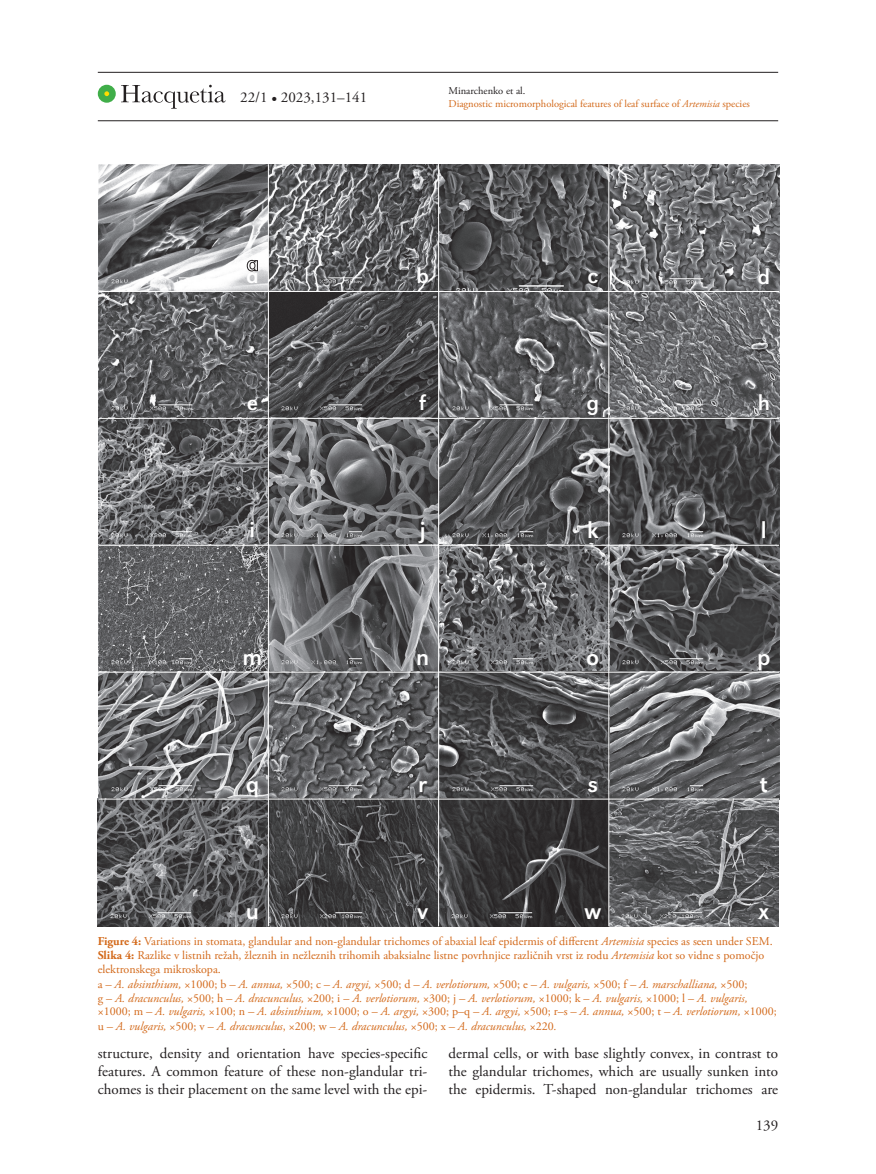
<style>
.page{position:relative;width:876px;height:1174px;background:#fff}
.page>*{position:absolute;margin:0;border:0;box-sizing:border-box;transform-origin:0 0}
.t1{font:24px "URW Grotesk TEE";color:#fff}
.t2{font:22.5px "URW Grotesk TEE";color:#fff}
.t3{font:15px/18px "Adobe Garamond Pro";color:#231f20;text-align:justify}
.t4{font:12px/14.2px "Adobe Garamond Pro";color:#d3691a}
.t5{font:10.5px/12.6px "Adobe Garamond Pro";color:#d3691a}
.s1{color:#231f20}
.s2{font-style:italic}
.s3{font-weight:700}
</style>
<div class="page">
<hr style="left:98px;top:72px;width:680px;height:1px;background:#231f20">
<hr style="left:98px;top:120px;width:680px;height:1px;background:#231f20">
<svg style="left:121px;top:85px;width:105px;height:24px"></svg>
<div style="left:98px;top:85px;width:18px;height:18px;background:#40ae49;border-radius:50%"></div>
<svg style="left:104px;top:91px;width:5px;height:5px"></svg>
<img style="left:98px;top:164px;width:681px;height:762px">
<hr style="left:608px;top:164px;width:1px;height:762px;background:#fff">
<hr style="left:438px;top:164px;width:1px;height:762px;background:#fff">
<hr style="left:268px;top:164px;width:1px;height:762px;background:#fff">
<hr style="left:99px;top:291px;width:680px;height:1px;background:#fff">
<hr style="left:99px;top:418px;width:680px;height:1px;background:#fff">
<hr style="left:99px;top:672px;width:680px;height:1px;background:#fff">
<hr style="left:99px;top:798px;width:680px;height:1px;background:#fff">
<hr style="left:99px;top:545px;width:680px;height:1px;background:#fff">
<svg style="left:247px;top:260px;width:11px;height:11px"></svg>
<p class="t3" style="left:240px;top:89px;width:128px">22/1 • 2023,131–141</p>
<p class="t5" style="left:449px;top:85px;width:303px"><span class="s1">Minarchenko et al.<br></span>Diagnostic micromorphological features of leaf surface of <span class="s2">Artemisia</span> species</p>
<h2 class="t2" style="left:416px;top:263px;width:14px">b</h2>
<h2 class="t2" style="left:246px;top:263px;width:14px">a</h2>
<h2 class="t2" style="left:588px;top:263px;width:12px">c</h2>
<h2 class="t2" style="left:758px;top:263px;width:14px">d</h2>
<h2 class="t2" style="left:247px;top:390px;width:13px">e</h2>
<h2 class="t2" style="left:419px;top:390px;width:8px">f</h2>
<h2 class="t2" style="left:586px;top:390px;width:14px">g</h2>
<h2 class="t2" style="left:758px;top:390px;width:14px">h</h2>
<h2 class="t2" style="left:250px;top:517px;width:7px">i</h2>
<h1 class="t1" style="left:420px;top:516px;width:7px">j</h1>
<h1 class="t1" style="left:587px;top:516px;width:13px">k</h1>
<h1 class="t1" style="left:761px;top:516px;width:7px">l</h1>
<h1 class="t1" style="left:243px;top:643px;width:21px">m</h1>
<h1 class="t1" style="left:416px;top:643px;width:15px">n</h1>
<h1 class="t1" style="left:586px;top:643px;width:15px">o</h1>
<h1 class="t1" style="left:757px;top:643px;width:15px">p</h1>
<h1 class="t1" style="left:246px;top:770px;width:15px">q</h1>
<h1 class="t1" style="left:418px;top:770px;width:10px">r</h1>
<h1 class="t1" style="left:587px;top:770px;width:12px">s</h1>
<h1 class="t1" style="left:760px;top:770px;width:10px">t</h1>
<h1 class="t1" style="left:246px;top:897px;width:15px">u</h1>
<h1 class="t1" style="left:417px;top:897px;width:12px">v</h1>
<h1 class="t1" style="left:584px;top:897px;width:19px">w</h1>
<h1 class="t1" style="left:759px;top:897px;width:12px">x</h1>
<p class="t4" style="left:98px;top:934px;width:680px"><span class="s3">Figure 4:</span> Variations in stomata, glandular and non-glandular trichomes of abaxial leaf epidermis of different <span class="s2">Artemisia</span> species as seen under SEM.<br><span class="s3">Slika 4:</span> Razlike v listnih režah, žleznih in nežleznih trihomih abaksialne listne povrhnjice različnih vrst iz rodu <span class="s2">Artemisia</span> kot so vidne s pomočjo elektronskega mikroskopa.<br>a <span class="s2">– A. absinthium,</span> ×1000; b <span class="s2">– A. annua,</span> ×500; c <span class="s2">– A. argyi,</span> ×500; d <span class="s2">– A. verlotiorum,</span> ×500; e <span class="s2">– A. vulgaris,</span> ×500; f <span class="s2">– A. marschalliana,</span> ×500;<br>g – <span class="s2">A. dracunculus,</span> ×500; h <span class="s2">– A. dracunculus,</span> ×200; i – <span class="s2">A. verlotiorum,</span> ×300; j <span class="s2">– A. verlotiorum,</span> ×1000; k – <span class="s2">A. vulgaris,</span> ×1000; l – <span class="s2">A. vulgaris, </span>×1000; m <span class="s2">– A. vulgaris,</span> ×100; n <span class="s2">– A. absinthium,</span> ×1000; o – <span class="s2">A. argyi,</span> ×300; p–q <span class="s2">– A. argyi,</span> ×500; r–s <span class="s2">– A. annua,</span> ×500; t <span class="s2">– A. verlotiorum,</span> ×1000; u <span class="s2">– A. vulgaris,</span> ×500; v – <span class="s2">A. dracunculus</span>, ×200; w – <span class="s2">A. dracunculus,</span> ×500; x <span class="s2">– A. dracunculus,</span> ×220<span class="s2">.</span></p>
<p class="t3" style="left:98px;top:1044px;width:331px">structure, density and orientation have species-specific features. A common feature of these non-glandular tri&shy;chomes is their placement on the same level with the epi-</p>
<p class="t3" style="left:449px;top:1044px;width:331px">dermal cells, or with base slightly convex, in contrast to the glandular trichomes, which are usually sunken into the epidermis. T-shaped non-glandular trichomes are</p>
<p class="t3" style="left:756px;top:1116px;width:24px">139</p>
</div>
